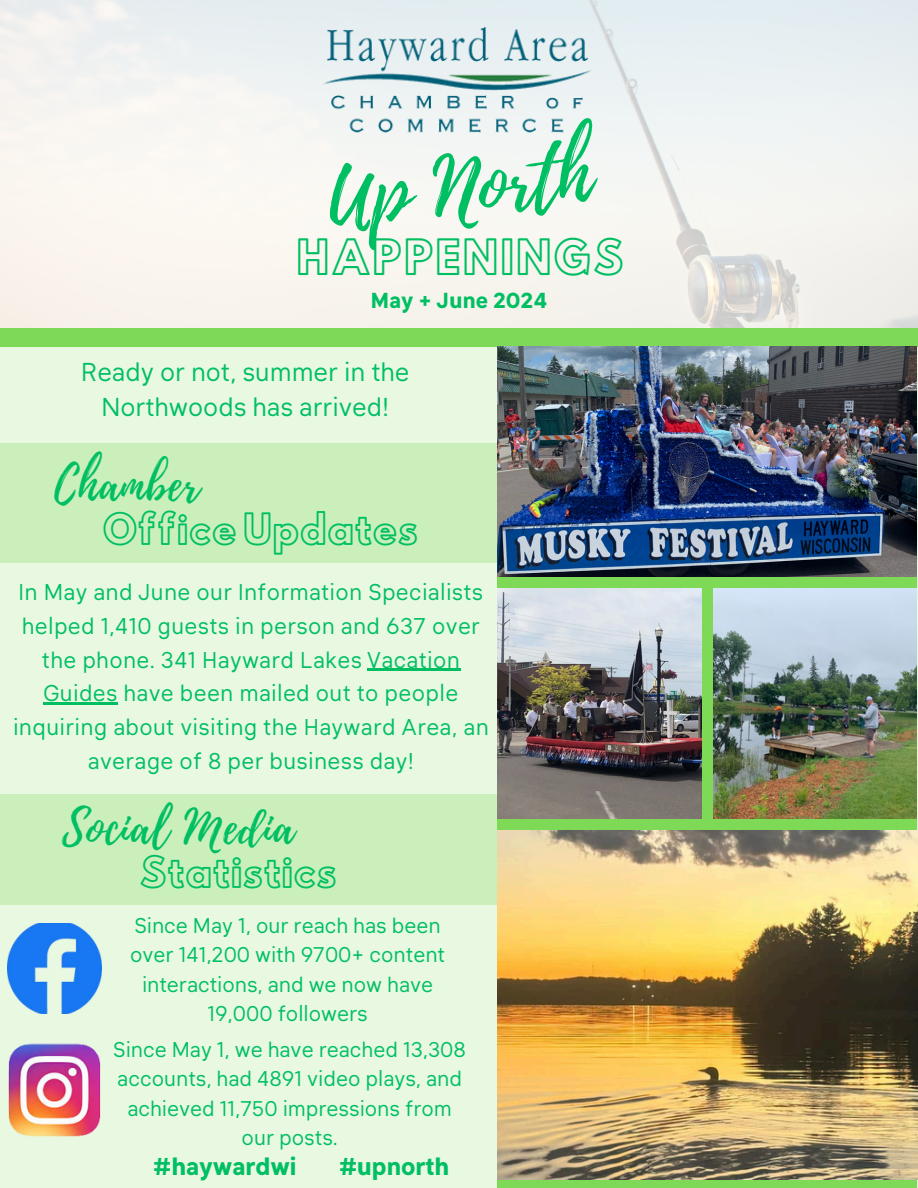
<style>
.page{position:relative;width:918px;height:1188px;background:#fff}
.page>*{position:absolute;margin:0;border:0;box-sizing:border-box;transform-origin:0 0}
.t1{font:78.15px "Playlist Script";color:#00bf63}
.t2{font:46.65px "Playlist Script";letter-spacing:.02em;color:#00bf63}
.t3{font:42px "Hussar Ekologiczne 1";letter-spacing:.06em;color:#00bf63}
.t4{font:37.2px "Hussar Ekologiczne 1";letter-spacing:.02em;color:#00bf63}
.t5{font:25.5px/34.8px "Klima";color:#00bf63;text-align:center}
.t6{font:700 24px "Klima";color:#00bf63}
.t7{font:22.5px/33.8px "Klima";letter-spacing:.015em;color:#00bf63;text-align:center}
.t8{font:700 21.45px "Klima";letter-spacing:.015em;color:#00bf63}
.t9{font:21px/29.2px "Klima";color:#00bf63;text-align:center}
</style>
<div class="page">
<div style="left:0;top:329px;width:918px;height:859px;background:#e8f8e1"></div>
<img style="left:0;top:0;width:918px;height:329px">
<img style="left:323px;top:25px;width:272px;height:108px">
<div style="left:497px;top:346px;width:420px;height:841px;background:#7ed957"></div>
<div style="left:0;top:329px;width:918px;height:18px;background:#7ed957"></div>
<img style="left:497px;top:346px;width:420px;height:231px">
<img style="left:497px;top:588px;width:205px;height:231px">
<img style="left:713px;top:588px;width:204px;height:231px">
<div style="left:0;top:443px;width:497px;height:120px;background:#caefba"></div>
<img style="left:497px;top:831px;width:421px;height:348px">
<div style="left:0;top:795px;width:497px;height:110px;background:#caefba"></div>
<img style="left:7px;top:923px;width:95px;height:90px">
<img style="left:8px;top:1043px;width:93px;height:94px">
<hr style="left:367px;top:669px;width:93px;height:2px;background:#00bf63">
<hr style="left:44px;top:703px;width:74px;height:2px;background:#00bf63">
<p class="t1" style="left:324px;top:142px;width:266px;rotate:-5deg">Up North</p>
<p class="t3" style="left:297px;top:240px;width:328px">HAPPENINGS</p>
<h1 class="t8" style="left:371px;top:292px;width:178px">May + June 2024</h1>
<h2 class="t5" style="left:81px;top:357px;width:330px">Ready or not, summer in the<br>Northwoods has arrived!</h2>
<h4 class="t2" style="left:55px;top:451px;width:146px">Chamber</h4>
<p class="t4" style="left:103px;top:514px;width:317px">Office Updates</p>
<p class="t7" style="left:13px;top:577px;width:477px">In May and June our Information Specialists helped 1,410 guests in person and 637 over the phone. 341 Hayward Lakes Vacation Guides have been mailed out to people inquiring about visiting the Hayward Area, an average of 8 per business day!</p>
<h4 class="t2" style="left:62px;top:794px;width:234px">Social Media</h4>
<h2 class="t4" style="left:140px;top:857px;width:198px">Statistics</h2>
<h6 class="t9" style="left:130px;top:913px;width:317px">Since May 1, our reach has been over 141,200 with 9700+ content interactions, and we now have<br>19,000 followers</h6>
<p class="t9" style="left:113px;top:1037px;width:354px">Since May 1, we have reached 13,308 accounts, had 4891 video plays, and achieved 11,750 impressions from our posts.</p>
<p class="t6" style="left:153px;top:1156px;width:145px">#haywardwi</p>
<p class="t6" style="left:339px;top:1156px;width:112px">#upnorth</p>
</div>
